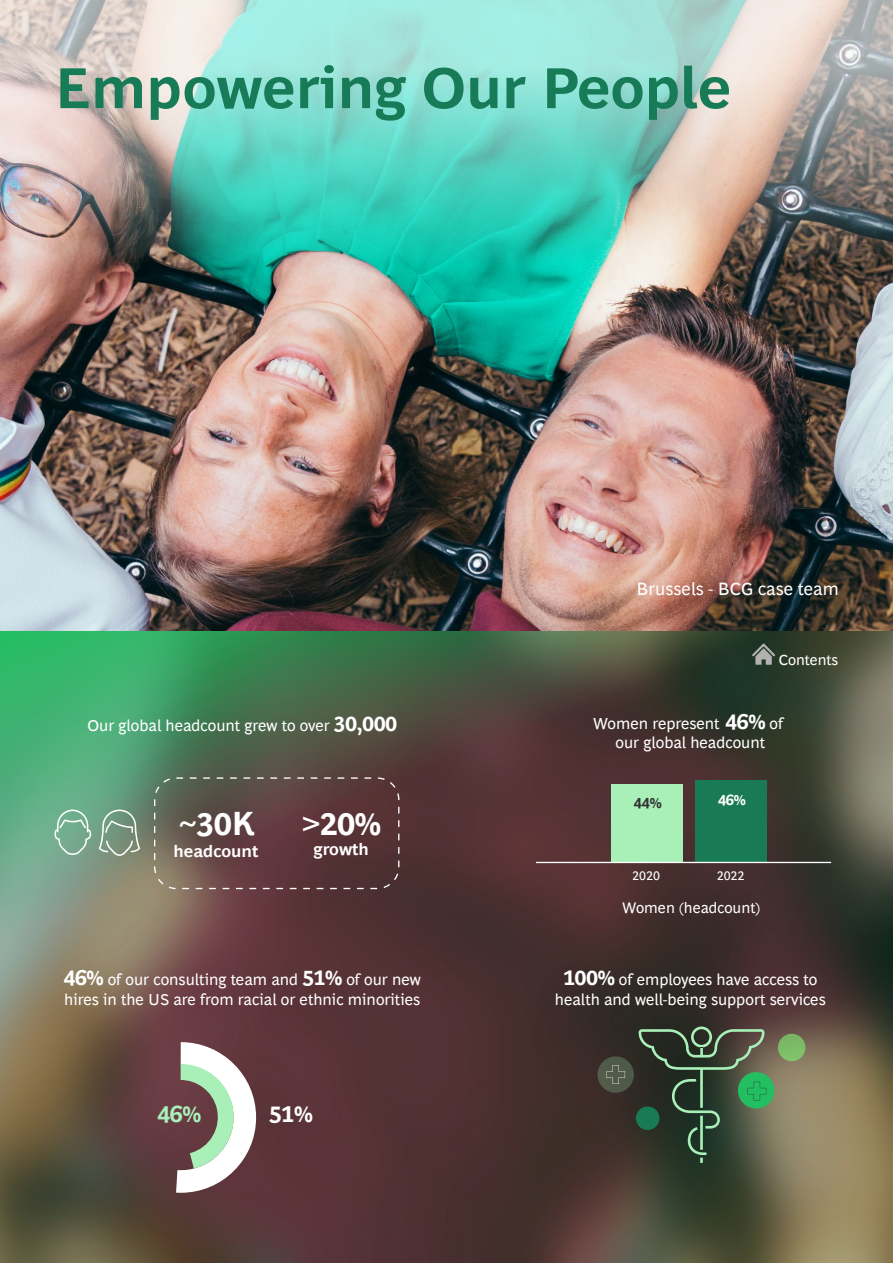
<style>
.page{position:relative;width:893px;height:1263px;background:#fff}
.page>*{position:absolute;margin:0;border:0;box-sizing:border-box;transform-origin:0 0}
.t1{font:700 58.5px "Henderson BCG Sans";color:#177b57}
.t2{font:700 33.6px "Henderson BCG Sans";color:#fff}
.t3{font:700 24px "Henderson BCG Sans";color:#a8f0b8}
.t4{font:700 24px "Henderson BCG Sans";color:#fff}
.t5{font:18px "Henderson BCG Sans";color:#fff}
.t6{font:700 16.8px "Henderson BCG Sans";color:#fff}
.t7{font:16.05px/19.2px "Henderson BCG Sans";color:#fff;text-align:center}
.t8{font:15.3px "Henderson BCG Sans";color:#fff}
.t9{font:700 15.3px "Henderson BCG Sans";color:#323232}
.t10{font:700 15.3px "Henderson BCG Sans";color:#fff}
.t11{font:15px "Henderson BCG Sans";color:#fff}
.t12{font:13.35px "Henderson BCG Sans";color:#fff}
.s1{font-weight:700;font-size:22.05px}
</style>
<div class="page">
<img style="left:0;top:0;width:893px;height:632px">
<img style="left:0;top:632px;width:893px;height:631px">
<img style="left:1px;top:0;width:892px;height:283px">
<div style="left:611px;top:784px;width:72px;height:78px;background:#a8f0b8"></div>
<div style="left:695px;top:781px;width:72px;height:81px;background:#197a56"></div>
<svg style="left:176px;top:1042px;width:80px;height:151px"></svg>
<svg style="left:54px;top:809px;width:86px;height:47px;background:#85aa94"></svg>
<hr style="left:536px;top:862px;width:295px;height:1px;background:#fff">
<div style="left:154px;top:777px;width:245px;height:112px;border:1px dashed #fff;border-radius:22px"></div>
<div style="left:738px;top:1072px;width:36px;height:36px;background:#22bf61;border-radius:50%"></div>
<svg style="left:597px;top:1056px;width:37px;height:37px"></svg>
<div style="left:636px;top:1106px;width:23px;height:24px;background:#197a56;border-radius:50%"></div>
<div style="left:778px;top:1034px;width:27px;height:27px;background:#7cbc68;border-radius:50%"></div>
<svg style="left:639px;top:1026px;width:128px;height:137px;background:#394e3b"></svg>
<svg style="left:606px;top:1065px;width:20px;height:20px"></svg>
<svg style="left:752px;top:643px;width:23px;height:22px"></svg>
<h1 class="t1" style="left:54px;top:46px;width:678px">Empowering Our People</h1>
<p class="t5" style="left:637px;top:576px;width:204px">Brussels - BCG case team</p>
<p class="t11" style="left:779px;top:649px;width:61px">Contents</p>
<p class="t7" style="left:87px;top:715px;width:311px">Our global headcount grew to over <span class="s1">30,000</span></p>
<p class="t7" style="left:593px;top:712px;width:191px">Women represent <span class="s1">46%</span> of our global headcount</p>
<h2 class="t2" style="left:179px;top:799px;width:78px">~30K</h2>
<h2 class="t2" style="left:302px;top:799px;width:80px">&gt;20%</h2>
<p class="t6" style="left:174px;top:839px;width:86px">headcount</p>
<p class="t6" style="left:313px;top:837px;width:57px">growth</p>
<p class="t7" style="left:64px;top:969px;width:359px;text-align:left"><span class="s1">46%</span> of our consulting team and <span class="s1">51%</span> of our new hires in the US are from racial or ethnic minorities</p>
<h3 class="t3" style="left:157px;top:1097px;width:45px">46%</h3>
<h3 class="t4" style="left:269px;top:1097px;width:45px">51%</h3>
<p class="t9" style="left:634px;top:791px;width:29px">44%</p>
<p class="t10" style="left:718px;top:789px;width:29px">46%</p>
<p class="t12" style="left:632px;top:865px;width:29px">2020</p>
<p class="t12" style="left:717px;top:865px;width:29px">2022</p>
<p class="t8" style="left:622px;top:896px;width:140px">Women (headcount)</p>
<p class="t7" style="left:555px;top:969px;width:272px"><span class="s1">100%</span> of employees have access to health and well-being support services</p>
</div>
